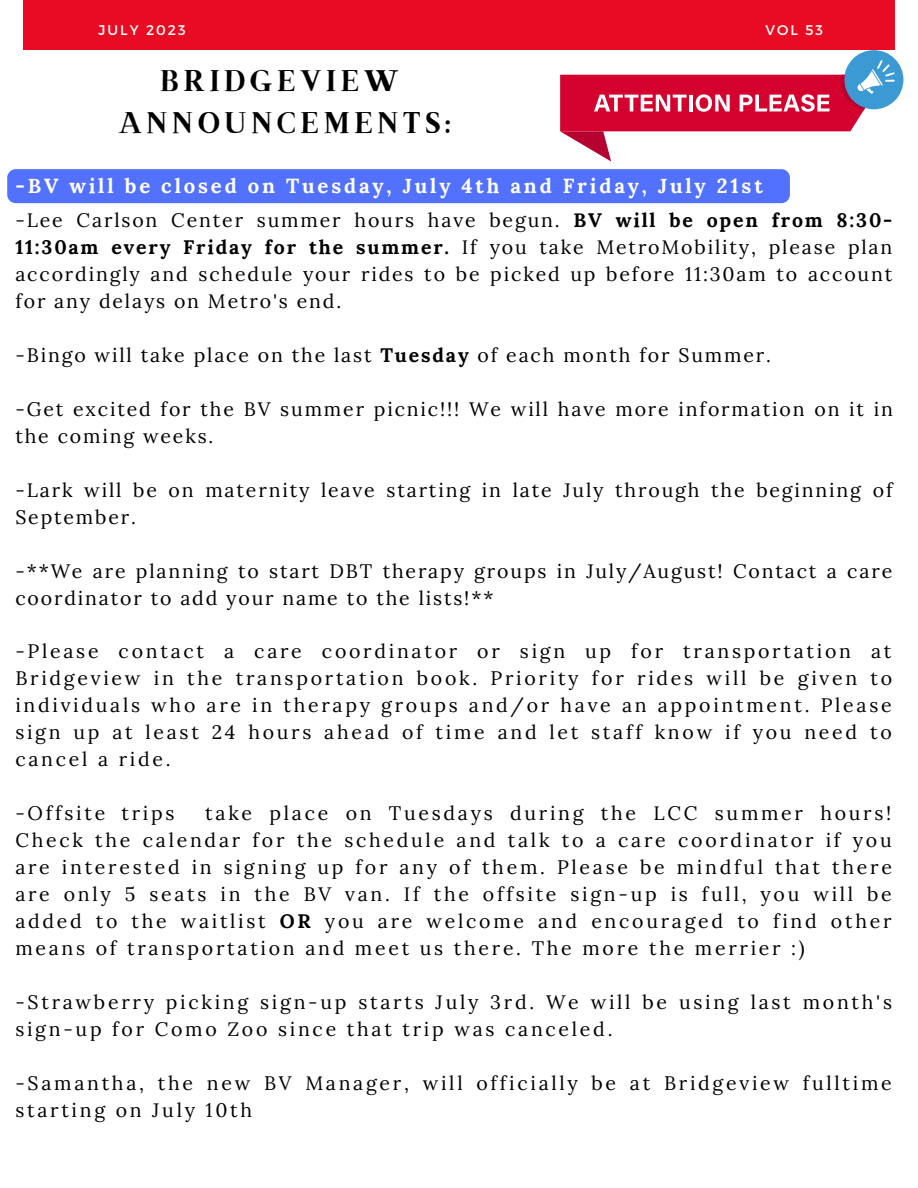
<style>
.page{position:relative;width:918px;height:1188px;background:#fff}
.page>*{position:absolute;margin:0;border:0;box-sizing:border-box;transform-origin:0 0}
.t1{font:30px "Brixton TC";letter-spacing:.14em;color:#000}
.t2{font:700 20.4px "Lora";letter-spacing:.14em;color:#fffff9}
.t3{font:19.5px/27px "Lora";letter-spacing:.095em;color:#000;text-align:justify}
.t4{font:19.5px/27px "Lora";letter-spacing:.14em;color:#000}
.t5{font:13.95px "Montserrat";letter-spacing:.14em;color:#fffff9}
.s1{font-weight:700}
</style>
<div class="page">
<div style="left:23px;top:0;width:872px;height:50px;background:#e80b23"></div>
<div style="left:844px;top:50px;width:59px;height:59px;background:#3b9ad4;border-radius:50%"></div>
<svg style="left:560px;top:60px;width:335px;height:102px"></svg>
<div style="left:7px;top:169px;width:783px;height:34px;background:#5271ff;border-radius:9px"></div>
<p class="t5" style="left:99px;top:21px;width:89px">JULY 2023</p>
<p class="t5" style="left:765px;top:21px;width:59px">VOL 53</p>
<p class="t1" style="left:160px;top:70px;width:241px">BRIDGEVIEW</p>
<p class="t1" style="left:118px;top:112px;width:334px">ANNOUNCEMENTS:</p>
<p class="t2" style="left:15px;top:173px;width:749px">-BV will be closed on Tuesday, July 4th and Friday, July 21st</p>
<p class="t3" style="left:15px;top:207px;width:879px">-Lee Carlson Center summer hours have begun. <span class="s1">BV will be open from 8:30- 11:30am every Friday for the summer.</span> If you take MetroMobility, please plan accordingly and schedule your rides to be picked up before 11:30am to account for any delays on Metro's end.</p>
<p class="t3" style="left:15px;top:342px;width:757px">-Bingo will take place on the last <span class="s1">Tuesday</span> of each month for Summer.</p>
<p class="t3" style="left:15px;top:396px;width:879px">-Get excited for the BV summer picnic!!! We will have more information on it in the coming weeks.</p>
<p class="t3" style="left:15px;top:477px;width:879px">-Lark will be on maternity leave starting in late July through the beginning of<br>September.</p>
<p class="t3" style="left:15px;top:558px;width:878px">-**We are planning to start DBT therapy groups in July/August! Contact a care coordinator to add your name to the lists!**</p>
<p class="t3" style="left:15px;top:638px;width:878px">-Please contact a care coordinator or sign up for transportation at Bridgeview in the transportation book. Priority for rides will be given to individuals who are in therapy groups and/or have an appointment. Please sign up at least 24 hours ahead of time and let staff know if you need to cancel a ride.</p>
<p class="t4" style="left:15px;top:800px;width:161px">-Offsite trips</p>
<p class="t3" style="left:15px;top:800px;width:878px;text-indent:190px">take place on Tuesdays during the LCC summer hours!<br>Check the calendar for the schedule and talk to a care coordinator if you are interested in signing up for any of them. Please be mindful that there are only 5 seats in the BV van. If the offsite sign-up is full, you will be added to the waitlist <span class="s1">OR</span> you are welcome and encouraged to find other means of transportation and meet us there. The more the merrier :)</p>
<p class="t4" style="left:15px;top:989px;width:878px">-Strawberry picking sign-up starts July 3rd. We will be using last month's sign-up for Como Zoo since that trip was canceled.</p>
<p class="t4" style="left:15px;top:1070px;width:878px">-Samantha, the new BV Manager, will officially be at Bridgeview fulltime starting on July 10th</p>
</div>
